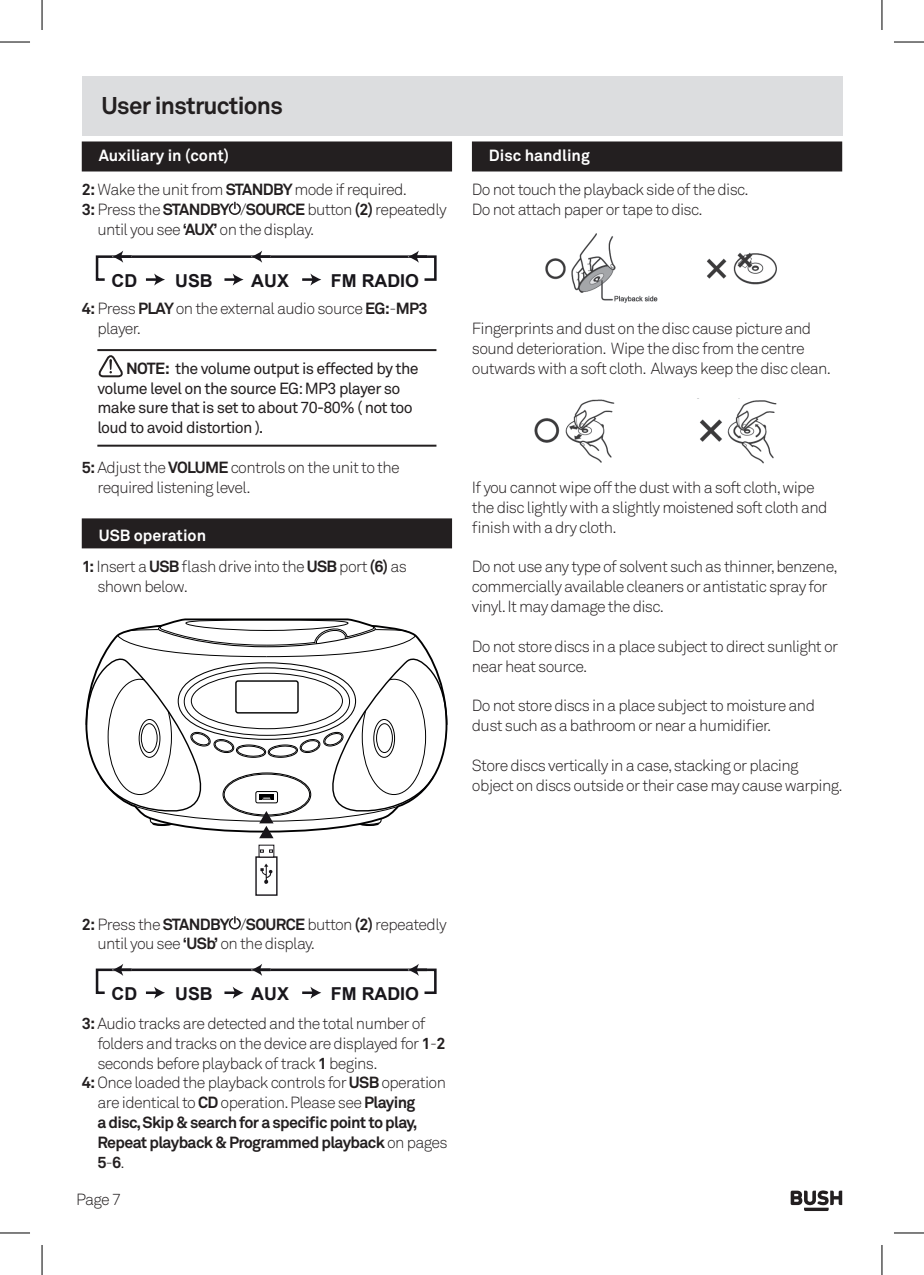
<style>
.page{position:relative;width:924px;height:1275px;background:#fff}
.page>*{position:absolute;margin:0;border:0;box-sizing:border-box;transform-origin:0 0}
.t1{font:700 24px "Akkurat Pro";letter-spacing:-.03em;color:#231f20}
.t2{font:700 17.8px "Arial";color:#18161b}
.t3{font:300 16px/19.8px "Akkurat Pro";letter-spacing:-.04em;color:#231f20}
.t4{font:16px/19.8px "Akkurat Pro";letter-spacing:-.04em;color:#231f20}
.t5{font:700 16px "Akkurat Pro";letter-spacing:-.04em;color:#231f20}
.t6{font:700 16px "Akkurat Pro";color:#fff}
.s1{font-weight:700;color:#fff}
.s2{font-weight:700}
.s3{font-weight:300}
</style>
<div class="page">
<div style="left:82px;top:76px;width:759px;height:60px;background:#dcdddf"></div>
<svg style="left:790px;top:1190px;width:51px;height:21px"></svg>
<div style="left:82px;top:141px;width:370px;height:30px;background:#231f20"></div>
<hr style="left:97px;top:349px;width:339px;height:2px;background:#231f20">
<hr style="left:97px;top:445px;width:339px;height:2px;background:#231f20">
<div style="left:82px;top:518px;width:370px;height:30px;background:#231f20"></div>
<svg style="left:229px;top:202px;width:12px;height:13px"></svg>
<svg style="left:95px;top:251px;width:342px;height:35px"></svg>
<svg style="left:98px;top:355px;width:25px;height:23px"></svg>
<div style="left:255px;top:856px;width:22px;height:39px;border:1px solid #18151a"></div>
<svg style="left:260px;top:863px;width:12px;height:21px"></svg>
<svg style="left:85px;top:619px;width:363px;height:219px"></svg>
<svg style="left:229px;top:916px;width:12px;height:13px"></svg>
<svg style="left:95px;top:964px;width:342px;height:34px"></svg>
<div style="left:471px;top:141px;width:370px;height:30px;background:#231f20"></div>
<img style="left:545px;top:233px;width:232px;height:70px">
<img style="left:534px;top:398px;width:243px;height:66px">
<hr style="left:0;top:42px;width:30px;height:1px;background:#000">
<hr style="left:893px;top:42px;width:30px;height:1px;background:#000">
<hr style="left:0;top:1232px;width:30px;height:1px;background:#000">
<hr style="left:893px;top:1232px;width:30px;height:1px;background:#000">
<hr style="left:42px;top:0;width:1px;height:30px;background:#000">
<hr style="left:42px;top:1245px;width:1px;height:30px;background:#000">
<hr style="left:881px;top:0;width:1px;height:30px;background:#000">
<hr style="left:881px;top:1245px;width:1px;height:30px;background:#000">
<h1 class="t1" style="left:102px;top:91px;width:183px">User instructions</h1>
<p class="t3" style="left:82px;top:139px;width:324px;line-height:34px;text-indent:17px"><span class="s1">Auxiliary in (cont)<br></span><span class="s2">2:</span> Wake the unit from <span class="s2">STANDBY</span> mode if required.</p>
<p class="t3" style="left:97px;top:200px;width:350px;text-indent:-16px"><span class="s2">3:</span> Press the <span class="s2">STANDBY</span> /<span class="s2">SOURCE</span> button <span class="s2">(2)</span> repeatedly until you see <span class="s2">‘AUX’</span> on the display.</p>
<p class="t2" style="left:111px;top:268px;width:27px">CD</p>
<p class="t2" style="left:175px;top:268px;width:39px">USB</p>
<p class="t2" style="left:251px;top:268px;width:39px">AUX</p>
<p class="t2" style="left:331px;top:268px;width:90px">FM RADIO</p>
<p class="t3" style="left:97px;top:299px;width:331px;text-indent:-16px"><span class="s2">4:</span> Press <span class="s2">PLAY</span> on the external audio source <span class="s2">EG:</span>-<span class="s2">MP3 </span>player.</p>
<p class="t4" style="left:97px;top:359px;width:323px;text-indent:29px"><span class="s2">NOTE:</span> the volume output is effected by the volume level on the source EG: MP3 player so make sure that is set to about 70-80% ( not too loud to avoid distortion ).</p>
<p class="t3" style="left:97px;top:458px;width:304px;text-indent:-16px"><span class="s2">5:</span> Adjust the <span class="s2">VOLUME</span> controls on the unit to the required listening level.</p>
<p class="t3" style="left:82px;top:520px;width:326px;line-height:31.2px;text-indent:17px"><span class="s1">USB operation<br></span><span class="s2">1:</span> Insert a <span class="s2">USB</span> flash drive into the <span class="s2">USB</span> port <span class="s2">(6)</span> as</p>
<p class="t3" style="left:97px;top:577px;width:89px">shown below.</p>
<p class="t6" style="left:488px;top:146px;width:102px">Disc handling</p>
<p class="t3" style="left:471px;top:180px;width:275px">Do not touch the playback side of the disc.<br>Do not attach paper or tape to disc.</p>
<p class="t3" style="left:471px;top:319px;width:357px">Fingerprints and dust on the disc cause picture and sound deterioration. Wipe the disc from the centre outwards with a soft cloth. Always keep the disc clean.</p>
<p class="t3" style="left:471px;top:478px;width:357px">If you cannot wipe off the dust with a soft cloth, wipe the disc lightly with a slightly moistened soft cloth and finish with a dry cloth.</p>
<p class="t3" style="left:471px;top:557px;width:367px">Do not use any type of solvent such as thinner, benzene, commercially available cleaners or antistatic spray for vinyl. It may damage the disc.</p>
<p class="t3" style="left:471px;top:636px;width:367px">Do not store discs in a place subject to direct sunlight or near heat source.</p>
<p class="t3" style="left:471px;top:696px;width:344px">Do not store discs in a place subject to moisture and dust such as a bathroom or near a humidifier.</p>
<p class="t3" style="left:471px;top:755px;width:369px">Store discs vertically in a case, stacking or placing object on discs outside or their case may cause warping.</p>
<p class="t3" style="left:97px;top:914px;width:350px;text-indent:-16px"><span class="s2">2:</span> Press the <span class="s2">STANDBY</span> /<span class="s2">SOURCE</span> button <span class="s2">(2)</span> repeatedly until you see <span class="s2">‘USb’</span> on the display.</p>
<p class="t2" style="left:111px;top:981px;width:27px">CD</p>
<p class="t2" style="left:175px;top:981px;width:39px">USB</p>
<p class="t2" style="left:251px;top:981px;width:39px">AUX</p>
<p class="t2" style="left:331px;top:981px;width:90px">FM RADIO</p>
<p class="t3" style="left:82px;top:1013px;width:345px"><span class="s2">3:</span> Audio tracks are detected and the total number of</p>
<p class="t3" style="left:97px;top:1033px;width:349px">folders and tracks on the device are displayed for <span class="s2">1</span>-<span class="s2">2</span></p>
<p class="t3" style="left:97px;top:1053px;width:279px">seconds before playback of track <span class="s2">1</span> begins.</p>
<p class="t3" style="left:82px;top:1073px;width:365px"><span class="s2">4:</span> Once loaded the playback controls for <span class="s2">USB</span> operation</p>
<p class="t3" style="left:97px;top:1093px;width:319px">are identical to <span class="s2">CD</span> operation. Please see <span class="s2">Playing</span></p>
<p class="t5" style="left:97px;top:1112px;width:321px">a disc, Skip &amp; search for a specific point to play,</p>
<p class="t5" style="left:97px;top:1132px;width:352px">Repeat playback &amp; Programmed playback <span class="s3">on pages</span></p>
<p class="t5" style="left:97px;top:1152px;width:26px">5<span class="s3">-</span>6<span class="s3">.</span></p>
<p class="t3" style="left:76px;top:1189px;width:47px">Page 7</p>
</div>
